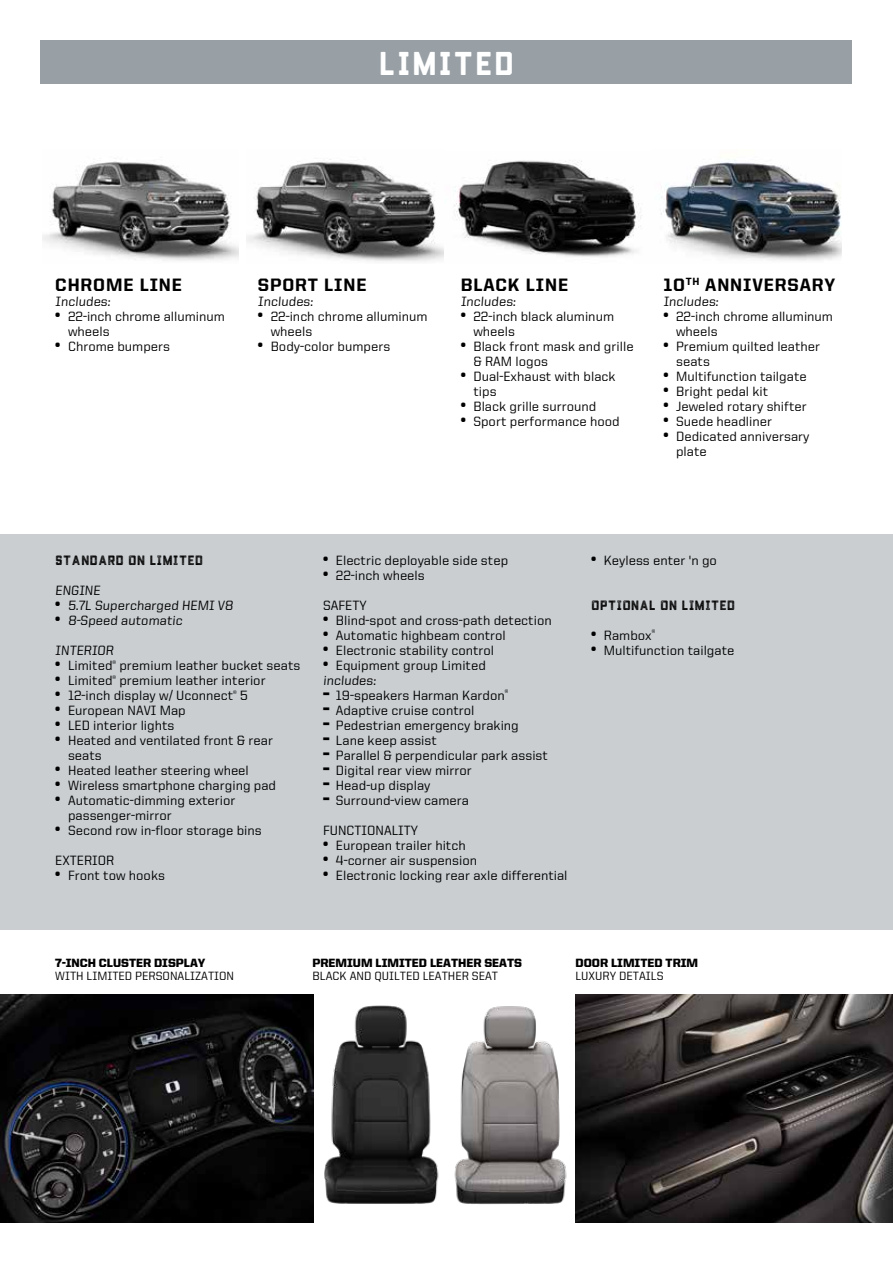
<style>
.page{position:relative;width:893px;height:1263px;background:#fff}
.page>*{position:absolute;margin:0;border:0;box-sizing:border-box;transform-origin:0 0}
.t1{font:33px "Conifer Solid";letter-spacing:.02em;color:#fff}
.t2{font:800 18px "United Sans Reg";letter-spacing:.05em;color:#000}
.t3{font:500 13.5px/15px "United Sans Reg";color:#000}
.t4{font:13.5px "Conifer Rough";color:#000}
.t5{font:500 12px "United Sans Reg";color:#000}
.t6{font:900 12px "United Sans Reg";color:#000}
.s1{font-weight:800;font-size:18px}
.s2{font-weight:900;font-size:18px}
</style>
<div class="page">
<img style="left:0;top:994px;width:313px;height:228px">
<img style="left:313px;top:1005px;width:126px;height:199px">
<div style="left:40px;top:40px;width:812px;height:44px;background:#98a0a6"></div>
<img style="left:575px;top:994px;width:318px;height:228px">
<img style="left:43px;top:161px;width:195px;height:100px">
<img style="left:247px;top:159px;width:197px;height:102px">
<img style="left:454px;top:1006px;width:113px;height:198px">
<div style="left:0;top:534px;width:893px;height:396px;background:#caced1"></div>
<img style="left:453px;top:160px;width:189px;height:97px">
<img style="left:661px;top:160px;width:180px;height:101px">
<h1 class="t1" style="left:379px;top:41px;width:137px">Limited</h1>
<h2 class="t2" style="left:55px;top:275px;width:128px">CHROME LINE</h2>
<p class="t3" style="left:55px;top:294px;width:58px">Includes:</p>
<p class="t3" style="left:68px;top:309px;width:158px;text-indent:-13px"><span class="s1">•</span> 22-inch chrome alluminum wheels</p>
<p class="t3" style="left:55px;top:339px;width:116px"><span class="s1">•</span> Chrome bumpers</p>
<h2 class="t2" style="left:258px;top:275px;width:110px">SPORT LINE</h2>
<p class="t3" style="left:258px;top:294px;width:58px">Includes:</p>
<p class="t3" style="left:271px;top:309px;width:158px;text-indent:-13px"><span class="s1">•</span> 22-inch chrome alluminum wheels</p>
<p class="t3" style="left:258px;top:339px;width:134px"><span class="s1">•</span> Body-color bumpers</p>
<h2 class="t2" style="left:461px;top:275px;width:109px">BLACK LINE</h2>
<p class="t3" style="left:461px;top:294px;width:58px">Includes:</p>
<p class="t3" style="left:473px;top:309px;width:142px;text-indent:-13px"><span class="s1">•</span> 22-inch black aluminum wheels</p>
<p class="t3" style="left:473px;top:339px;width:162px;text-indent:-13px"><span class="s1">•</span> Black front mask and grille &amp; RAM logos</p>
<p class="t3" style="left:473px;top:369px;width:144px;text-indent:-13px"><span class="s1">•</span> Dual-Exhaust with black tips</p>
<p class="t3" style="left:461px;top:399px;width:137px"><span class="s1">•</span> Black grille surround</p>
<p class="t3" style="left:461px;top:414px;width:161px"><span class="s1">•</span> Sport performance hood</p>
<h2 class="t2" style="left:663px;top:275px;width:173px">10<sup>TH</sup> ANNIVERSARY</h2>
<p class="t3" style="left:663px;top:294px;width:58px">Includes:</p>
<p class="t3" style="left:676px;top:309px;width:158px;text-indent:-13px"><span class="s1">•</span> 22-inch chrome alluminum wheels</p>
<p class="t3" style="left:676px;top:339px;width:146px;text-indent:-13px"><span class="s1">•</span> Premium quilted leather seats</p>
<p class="t3" style="left:663px;top:369px;width:145px"><span class="s1">•</span> Multifunction tailgate</p>
<p class="t3" style="left:663px;top:384px;width:106px"><span class="s1">•</span> Bright pedal kit</p>
<p class="t3" style="left:663px;top:399px;width:145px"><span class="s1">•</span> Jeweled rotary shifter</p>
<p class="t3" style="left:663px;top:414px;width:110px"><span class="s1">•</span> Suede headliner</p>
<p class="t3" style="left:676px;top:429px;width:135px;text-indent:-13px"><span class="s1">•</span> Dedicated anniversary plate</p>
<p class="t4" style="left:55px;top:551px;width:150px">STANDARD ON LIMITED</p>
<p class="t3" style="left:55px;top:583px;width:48px">ENGINE</p>
<p class="t3" style="left:55px;top:598px;width:180px"><span class="s1">•</span> 5.7L Supercharged HEMI V8</p>
<p class="t3" style="left:55px;top:613px;width:130px"><span class="s1">•</span> 8-Speed automatic</p>
<p class="t3" style="left:55px;top:643px;width:61px">INTERIOR</p>
<p class="t3" style="left:55px;top:658px;width:247px"><span class="s1">•</span> Limited<sup>®</sup> premium leather bucket seats</p>
<p class="t3" style="left:55px;top:673px;width:212px"><span class="s1">•</span> Limited<sup>®</sup> premium leather interior</p>
<p class="t3" style="left:55px;top:688px;width:194px"><span class="s1">•</span> 12-inch display w/ Uconnect<sup>®</sup> 5</p>
<p class="t3" style="left:55px;top:703px;width:132px"><span class="s1">•</span> European NAVI Map</p>
<p class="t3" style="left:55px;top:718px;width:121px"><span class="s1">•</span> LED interior lights</p>
<p class="t3" style="left:68px;top:733px;width:207px;text-indent:-13px"><span class="s1">•</span> Heated and ventilated front &amp; rear seats</p>
<p class="t3" style="left:55px;top:763px;width:195px"><span class="s1">•</span> Heated leather steering wheel</p>
<p class="t3" style="left:55px;top:778px;width:222px"><span class="s1">•</span> Wireless smartphone charging pad</p>
<p class="t3" style="left:68px;top:793px;width:169px;text-indent:-13px"><span class="s1">•</span> Automatic-dimming exterior passenger-mirror</p>
<p class="t3" style="left:55px;top:823px;width:208px"><span class="s1">•</span> Second row in-floor storage bins</p>
<p class="t3" style="left:55px;top:853px;width:61px">EXTERIOR</p>
<p class="t3" style="left:55px;top:868px;width:111px"><span class="s1">•</span> Front tow hooks</p>
<p class="t3" style="left:323px;top:552px;width:187px"><span class="s1">•</span> Electric deployable side step</p>
<p class="t3" style="left:323px;top:567px;width:103px"><span class="s1">•</span> 22-inch wheels</p>
<p class="t3" style="left:323px;top:597px;width:45px">SAFETY</p>
<p class="t3" style="left:323px;top:612px;width:230px"><span class="s1">•</span> Blind-spot and cross-path detection</p>
<p class="t3" style="left:323px;top:627px;width:184px"><span class="s1">•</span> Automatic highbeam control</p>
<p class="t3" style="left:323px;top:642px;width:173px"><span class="s1">•</span> Electronic stability control</p>
<p class="t3" style="left:323px;top:657px;width:226px"><span class="s1">•</span> Equipment group Limited<br>includes:<br><span class="s2">−</span> 19-speakers Harman Kardon<sup>®<br></sup><span class="s2">−</span> Adaptive cruise control<br><span class="s2">−</span> Pedestrian emergency braking<br><span class="s2">−</span> Lane keep assist<br><span class="s2">−</span> Parallel &amp; perpendicular park assist <span class="s2">−</span> Digital rear view mirror<br><span class="s2">−</span> Head-up display<br><span class="s2">−</span> Surround-view camera</p>
<p class="t3" style="left:323px;top:822px;width:96px">FUNCTIONALITY</p>
<p class="t3" style="left:323px;top:837px;width:144px"><span class="s1">•</span> European trailer hitch</p>
<p class="t3" style="left:323px;top:852px;width:155px"><span class="s1">•</span> 4-corner air suspension</p>
<p class="t3" style="left:323px;top:867px;width:246px"><span class="s1">•</span> Electronic locking rear axle differential</p>
<p class="t3" style="left:591px;top:552px;width:127px"><span class="s1">•</span> Keyless enter 'n go</p>
<p class="t4" style="left:591px;top:596px;width:146px">OPTIONAL ON LIMITED</p>
<p class="t3" style="left:591px;top:627px;width:66px"><span class="s1">•</span> Rambox<sup>®</sup></p>
<p class="t3" style="left:591px;top:642px;width:145px"><span class="s1">•</span> Multifunction tailgate</p>
<p class="t6" style="left:55px;top:956px;width:152px">7-INCH CLUSTER DISPLAY</p>
<p class="t5" style="left:55px;top:969px;width:180px">WITH LIMITED PERSONALIZATION</p>
<p class="t6" style="left:313px;top:956px;width:211px">PREMIUM LIMITED LEATHER SEATS</p>
<p class="t5" style="left:313px;top:969px;width:187px">BLACK AND QUILTED LEATHER SEAT</p>
<p class="t6" style="left:575px;top:956px;width:124px">DOOR LIMITED TRIM</p>
<p class="t5" style="left:575px;top:969px;width:90px">LUXURY DETAILS</p>
</div>
